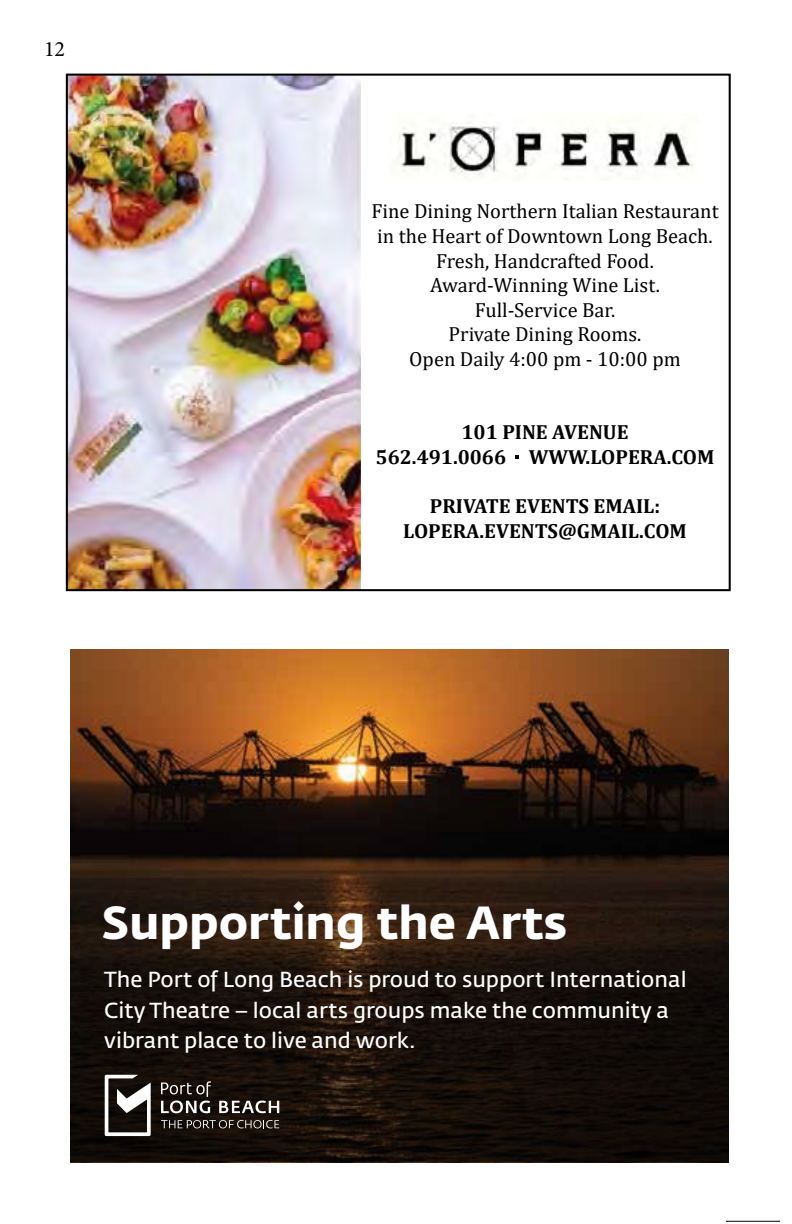
<style>
.page{position:relative;width:792px;height:1224px;background:#fff}
.page>*{position:absolute;margin:0;border:0;box-sizing:border-box;transform-origin:0 0}
.t1{font:700 45.8px "Fedra Sans Std";color:#fff}
.t2{font:22px "Minion Pro";color:#000}
.t3{font:600 21.6px/30.4px "Fedra Sans Std";color:#fff}
.t4{font:20.4px/24.6px "Cambria";color:#000;text-align:center}
.t5{font:700 20.4px/24.6px "Cambria";color:#000;text-align:center}
</style>
<div class="page">
<img style="left:394px;top:122px;width:300px;height:58px">
<img style="left:69px;top:77px;width:292px;height:511px">
<svg style="left:515px;top:456px;width:4px;height:3px"></svg>
<div style="left:66px;top:74px;width:665px;height:517px;border:2px solid #000"></div>
<img style="left:70px;top:650px;width:659px;height:61px">
<svg style="left:70px;top:711px;width:659px;height:451px;background:#2c1a0e"></svg>
<svg style="left:105px;top:1075px;width:46px;height:61px"></svg>
<svg style="left:219px;top:1101px;width:60px;height:12px"></svg>
<svg style="left:161px;top:1120px;width:118px;height:8px"></svg>
<svg style="left:161px;top:1081px;width:50px;height:32px;background:#524d49"></svg>
<hr style="left:726px;top:0;width:54px;height:1px;background:#000">
<hr style="left:726px;top:1221px;width:54px;height:1px;background:#000">
<p class="t2" style="left:44px;top:34px;width:23px">12</p>
<p class="t4" style="left:371px;top:199px;width:349px">Fine Dining Northern Italian Restaurant in the Heart of Downtown Long Beach.<br>Fresh, Handcrafted Food.<br>Award-Winning Wine List.<br>Full-Service Bar.<br>Private Dining Rooms.<br>Open Daily 4:00 pm - 10:00 pm</p>
<p class="t5" style="left:376px;top:419px;width:340px">101 PINE AVENUE<br>562.491.0066 WWW.LOPERA.COM</p>
<p class="t5" style="left:403px;top:493px;width:285px">PRIVATE EVENTS EMAIL:<br>LOPERA.EVENTS@GMAIL.COM</p>
<h1 class="t1" style="left:102px;top:893px;width:467px">Supporting the Arts</h1>
<p class="t3" style="left:104px;top:965px;width:584px">The Port of Long Beach is proud to support International<br>City Theatre – local arts groups make the community a vibrant place to live and work.</p>
</div>
